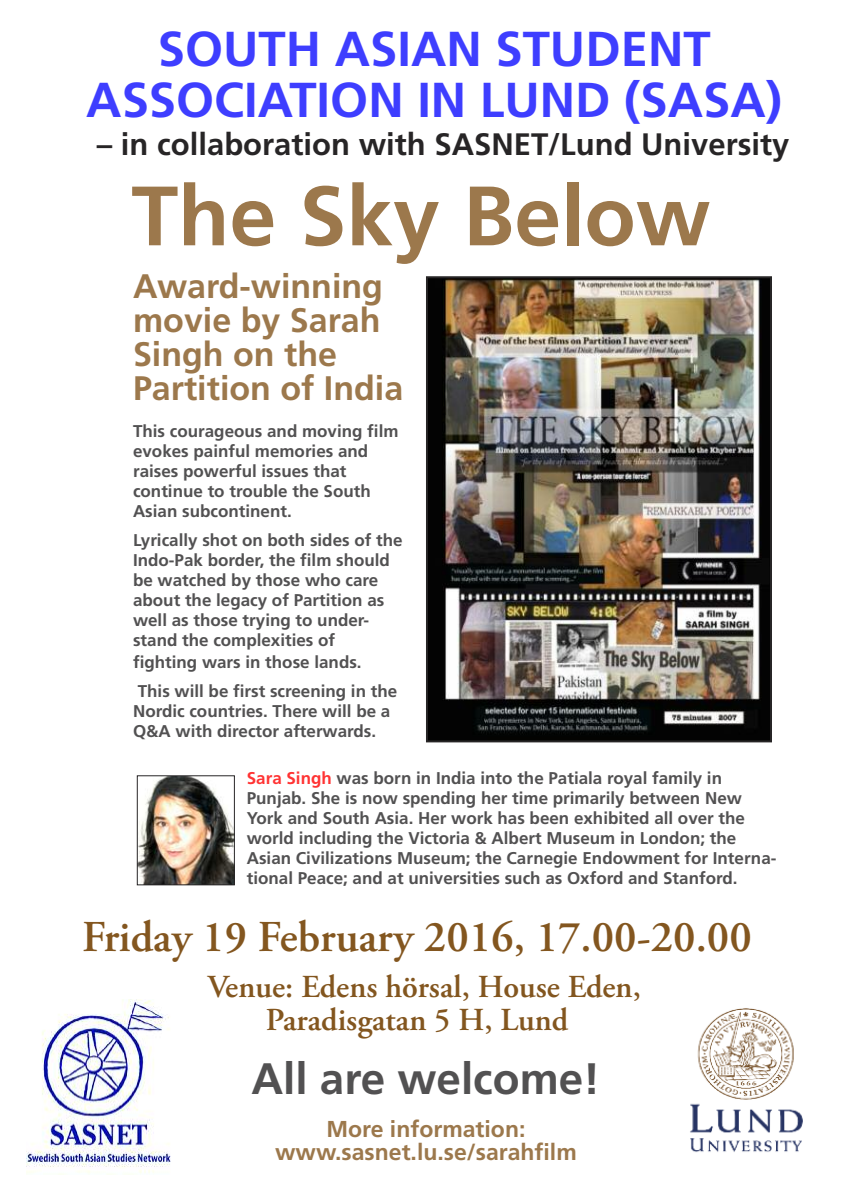
<style>
.page{position:relative;width:842px;height:1191px;background:#fff}
.page>*{position:absolute;margin:0;border:0;box-sizing:border-box;transform-origin:0 0}
.t1{font:700 84px "Frutiger";color:#9c784c}
.t2{font:700 49px/51px "Frutiger";color:#3e3eff;text-align:center}
.t3{font:600 44px "Adobe Garamond Pro";color:#83561f}
.t4{font:700 44px "Frutiger";color:#525152}
.t5{font:700 34px/34px "Frutiger";color:#9c784c}
.t6{font:600 32px/33px "Adobe Garamond Pro";color:#83561f;text-align:center}
.t7{font:700 31px "Frutiger";color:#272526}
.t8{font:700 23px/23px "Frutiger";color:#9c784c;text-align:center}
.t9{font:700 17px/20px "Frutiger";color:#525152}
.s1{color:#f33}
</style>
<div class="page">
<img style="left:690px;top:1008px;width:113px;height:144px">
<img style="left:26px;top:999px;width:145px;height:174px">
<img style="left:429px;top:279px;width:340px;height:460px">
<div style="left:426px;top:276px;width:346px;height:466px;border:2px solid #272526"></div>
<img style="left:139px;top:777px;width:94px;height:106px">
<div style="left:137px;top:775px;width:98px;height:110px;border:1px solid #272526"></div>
<h2 class="t2" style="left:86px;top:27px;width:697px">SOUTH ASIAN STUDENT<br>ASSOCIATION IN LUND (SASA)</h2>
<h3 class="t7" style="left:97px;top:132px;width:694px">– in collaboration with SASNET/Lund University</h3>
<h1 class="t1" style="left:131px;top:182px;width:580px">The Sky Below</h1>
<h3 class="t5" style="left:133px;top:271px;width:272px">Award-winning movie by Sarah<br>Singh on the<br>Partition of India</h3>
<p class="t9" style="left:133px;top:423px;width:267px">This courageous and moving film evokes painful memories and raises powerful issues that continue to trouble the South<br>Asian subcontinent.</p>
<p class="t9" style="left:133px;top:532px;width:271px">Lyrically shot on both sides of the<br>Indo-Pak border, the film should be watched by those who care about the legacy of Partition as well as those trying to under&shy;stand the complexities of</p>
<p class="t9" style="left:133px;top:648px;width:266px;line-height:29.5px">fighting wars in those lands.<br>This will be first screening in the</p>
<p class="t9" style="left:133px;top:703px;width:259px">Nordic countries. There will be a<br>Q&amp;A with director afterwards.</p>
<p class="t9" style="left:247px;top:769px;width:531px"><span class="s1">Sara Singh</span> was born in India into the Patiala royal family in Punjab. She is now spending her time primarily between New York and South Asia. Her work has been exhibited all over the world including the Victoria &amp; Albert Museum in London; the Asian Civilizations Museum; the Carnegie Endowment for Interna&shy;tional Peace; and at universities such as Oxford and Stanford.</p>
<h3 class="t3" style="left:82px;top:919px;width:671px">Friday 19 February 2016, 17.00-20.00</h3>
<h3 class="t6" style="left:208px;top:973px;width:435px">Venue: Edens hörsal, House Eden,<br>Paradisgatan 5 H, Lund</h3>
<h3 class="t4" style="left:251px;top:1060px;width:350px">All are welcome!</h3>
<h3 class="t8" style="left:275px;top:1119px;width:303px">More information: www.sasnet.lu.se/sarahfilm</h3>
</div>
